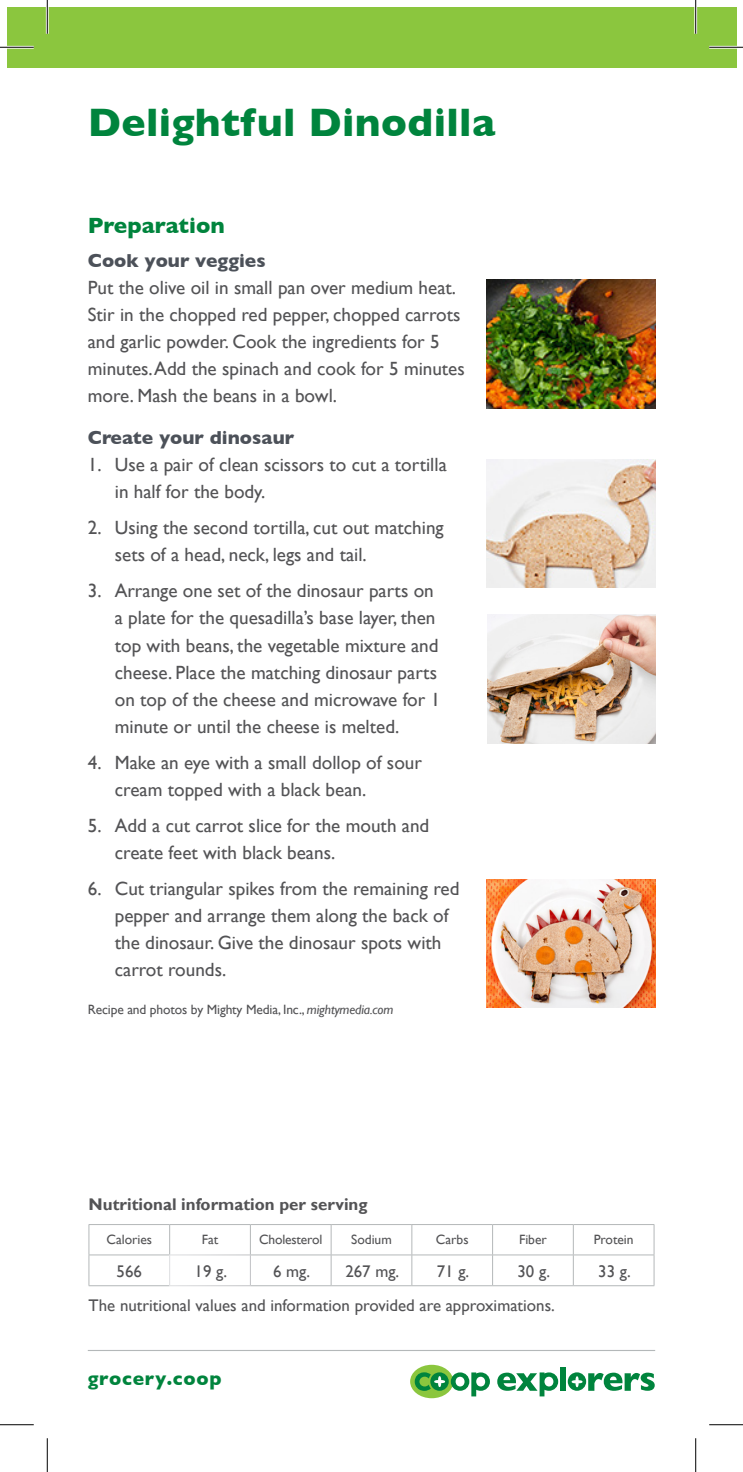
<style>
.page{position:relative;width:743px;height:1472px;background:#fff}
.page>*{position:absolute;margin:0;border:0;box-sizing:border-box;transform-origin:0 0}
.t1{font:800 40.5px "Gill Sans";letter-spacing:.01em;color:#00843d}
.Header_1{font:800 22.5px "Gill Sans";color:#00843d}
.Recipe_Steps{font:19.12px/27px "Gill Sans";color:#535355}
.Header_2{font:800 19.12px "Gill Sans";color:#4c5159}
.t2{font:800 19.12px "Gill Sans";letter-spacing:.035em;color:#00843d}
.Ingredients{font:16.88px "Gill Sans";color:#535355}
.Body{font:700 16.88px "Gill Sans";color:#535355}
.Ingredient_checklist{font:16.88px "Gill Sans";color:#535355}
.Ingredient_checklist-2{font:13.5px "Gill Sans";letter-spacing:-.01em;color:#535355}
.s1{font-style:italic}
</style>
<div class="page">
<hr style="left:88px;top:1349px;width:567px;height:2px;background:#b4b8b9">
<svg style="left:410px;top:1364px;width:43px;height:34px"></svg>
<svg style="left:414px;top:1372px;width:76px;height:24px"></svg>
<div style="left:560px;top:1366px;width:5px;height:24px;background:#00843d"></div>
<svg style="left:497px;top:1372px;width:61px;height:24px"></svg>
<svg style="left:567px;top:1372px;width:87px;height:18px"></svg>
<div style="left:7px;top:7px;width:729px;height:61px;background:#8bc63e"></div>
<img style="left:486px;top:280px;width:169px;height:128px">
<hr style="left:89px;top:1224px;width:81px;height:1px;background:#b4b8b9">
<hr style="left:88px;top:1224px;width:1px;height:30px;background:#b4b8b9">
<hr style="left:170px;top:1224px;width:80px;height:1px;background:#b4b8b9">
<hr style="left:169px;top:1224px;width:1px;height:30px;background:#b4b8b9">
<hr style="left:250px;top:1224px;width:81px;height:1px;background:#b4b8b9">
<hr style="left:250px;top:1224px;width:1px;height:30px;background:#b4b8b9">
<hr style="left:331px;top:1224px;width:81px;height:1px;background:#b4b8b9">
<hr style="left:331px;top:1224px;width:1px;height:30px;background:#b4b8b9">
<hr style="left:412px;top:1224px;width:80px;height:1px;background:#b4b8b9">
<hr style="left:411px;top:1224px;width:1px;height:30px;background:#b4b8b9">
<hr style="left:492px;top:1224px;width:81px;height:1px;background:#b4b8b9">
<hr style="left:492px;top:1224px;width:1px;height:30px;background:#b4b8b9">
<hr style="left:573px;top:1224px;width:81px;height:1px;background:#b4b8b9">
<hr style="left:573px;top:1224px;width:1px;height:30px;background:#b4b8b9">
<hr style="left:653px;top:1224px;width:1px;height:30px;background:#b4b8b9">
<hr style="left:89px;top:1254px;width:80px;height:1px;background:#b4b8b9">
<hr style="left:88px;top:1255px;width:1px;height:30px;background:#b4b8b9">
<hr style="left:251px;top:1254px;width:80px;height:1px;background:#b4b8b9">
<hr style="left:331px;top:1254px;width:81px;height:1px;background:#b4b8b9">
<hr style="left:331px;top:1255px;width:1px;height:30px;background:#b4b8b9">
<hr style="left:412px;top:1254px;width:80px;height:1px;background:#b4b8b9">
<hr style="left:411px;top:1255px;width:1px;height:30px;background:#b4b8b9">
<hr style="left:492px;top:1254px;width:81px;height:1px;background:#b4b8b9">
<hr style="left:492px;top:1255px;width:1px;height:30px;background:#b4b8b9">
<hr style="left:573px;top:1254px;width:81px;height:1px;background:#b4b8b9">
<hr style="left:573px;top:1255px;width:1px;height:30px;background:#b4b8b9">
<hr style="left:653px;top:1255px;width:1px;height:30px;background:#b4b8b9">
<hr style="left:89px;top:1285px;width:80px;height:1px;background:#b4b8b9">
<hr style="left:251px;top:1285px;width:80px;height:1px;background:#b4b8b9">
<hr style="left:331px;top:1285px;width:81px;height:1px;background:#b4b8b9">
<hr style="left:412px;top:1285px;width:80px;height:1px;background:#b4b8b9">
<hr style="left:492px;top:1285px;width:81px;height:1px;background:#b4b8b9">
<hr style="left:573px;top:1285px;width:81px;height:1px;background:#b4b8b9">
<img style="left:487px;top:615px;width:168px;height:128px">
<img style="left:486px;top:879px;width:169px;height:128px">
<img style="left:486px;top:459px;width:169px;height:128px">
<hr style="left:0;top:46px;width:34px;height:3px;background:#fff">
<hr style="left:709px;top:46px;width:33px;height:3px;background:#fff">
<hr style="left:46px;top:0;width:3px;height:34px;background:#fff">
<hr style="left:694px;top:0;width:3px;height:34px;background:#fff">
<hr style="left:0;top:47px;width:34px;height:1px;background:#000">
<hr style="left:709px;top:47px;width:33px;height:1px;background:#000">
<hr style="left:0;top:1424px;width:34px;height:1px;background:#000">
<hr style="left:709px;top:1424px;width:33px;height:1px;background:#000">
<hr style="left:47px;top:0;width:1px;height:34px;background:#000">
<hr style="left:47px;top:1438px;width:1px;height:34px;background:#000">
<hr style="left:695px;top:0;width:1px;height:34px;background:#000">
<hr style="left:695px;top:1438px;width:1px;height:34px;background:#000">
<p class="t1" style="left:88px;top:98px;width:409px">Delightful Dinodilla</p>
<p class="Header_1" style="left:88px;top:212px;width:138px">Preparation</p>
<p class="Header_2" style="left:88px;top:249px;width:179px">Cook your veggies</p>
<p class="Recipe_Steps" style="left:88px;top:274px;width:378px">Put the olive oil in small pan over medium heat.<br>Stir in the chopped red pepper, chopped carrots and garlic powder. Cook the ingredients for 5 minutes. Add the spinach and cook for 5 minutes more. Mash the beans in a bowl.</p>
<p class="Header_2" style="left:88px;top:427px;width:208px">Create your dinosaur</p>
<p class="Recipe_Steps" style="left:115px;top:452px;width:333px;text-indent:-27px">1. Use a pair of clean scissors to cut a tortilla in half for the body.</p>
<p class="Recipe_Steps" style="left:115px;top:515px;width:330px;text-indent:-27px">2. Using the second tortilla, cut out matching sets of a head, neck, legs and tail.</p>
<p class="Recipe_Steps" style="left:115px;top:578px;width:327px;text-indent:-27px">3. Arrange one set of the dinosaur parts on a plate for the quesadilla’s base layer, then top with beans, the vegetable mixture and cheese. Place the matching dinosaur parts on top of the cheese and microwave for 1 minute or until the cheese is melted.</p>
<p class="Recipe_Steps" style="left:115px;top:749px;width:309px;text-indent:-27px">4. Make an eye with a small dollop of sour cream topped with a black bean.</p>
<p class="Recipe_Steps" style="left:115px;top:812px;width:316px;text-indent:-27px">5. Add a cut carrot slice for the mouth and create feet with black beans.</p>
<p class="Recipe_Steps" style="left:115px;top:875px;width:346px;text-indent:-27px">6. Cut triangular spikes from the remaining red pepper and arrange them along the back of the dinosaur. Give the dinosaur spots with carrot rounds.</p>
<p class="Ingredient_checklist-2" style="left:88px;top:1001px;width:307px">Recipe and photos by Mighty Media, Inc., <span class="s1">mightymedia.com</span></p>
<p class="Body" style="left:89px;top:1194px;width:280px">Nutritional information per serving</p>
<p class="Ingredient_checklist-2" style="left:106px;top:1231px;width:47px">Calories</p>
<p class="Ingredient_checklist-2" style="left:202px;top:1231px;width:18px">Fat</p>
<p class="Ingredient_checklist-2" style="left:259px;top:1231px;width:65px">Cholesterol</p>
<p class="Ingredient_checklist-2" style="left:351px;top:1231px;width:42px">Sodium</p>
<p class="Ingredient_checklist-2" style="left:436px;top:1231px;width:34px">Carbs</p>
<p class="Ingredient_checklist-2" style="left:519px;top:1231px;width:29px">Fiber</p>
<p class="Ingredient_checklist-2" style="left:593px;top:1231px;width:42px">Protein</p>
<p class="Ingredient_checklist" style="left:117px;top:1261px;width:27px">566</p>
<p class="Ingredient_checklist" style="left:195px;top:1261px;width:34px">19 g.</p>
<p class="Ingredient_checklist" style="left:273px;top:1261px;width:39px">6 mg.</p>
<p class="Ingredient_checklist" style="left:345px;top:1261px;width:55px">267 mg.</p>
<p class="Ingredient_checklist" style="left:437px;top:1261px;width:34px">71 g.</p>
<p class="Ingredient_checklist" style="left:517px;top:1261px;width:34px">30 g.</p>
<p class="Ingredient_checklist" style="left:598px;top:1261px;width:34px">33 g.</p>
<p class="Ingredients" style="left:89px;top:1295px;width:467px">The nutritional values and information provided are approximations.</p>
<p class="t2" style="left:88px;top:1367px;width:135px">grocery.coop</p>
</div>
